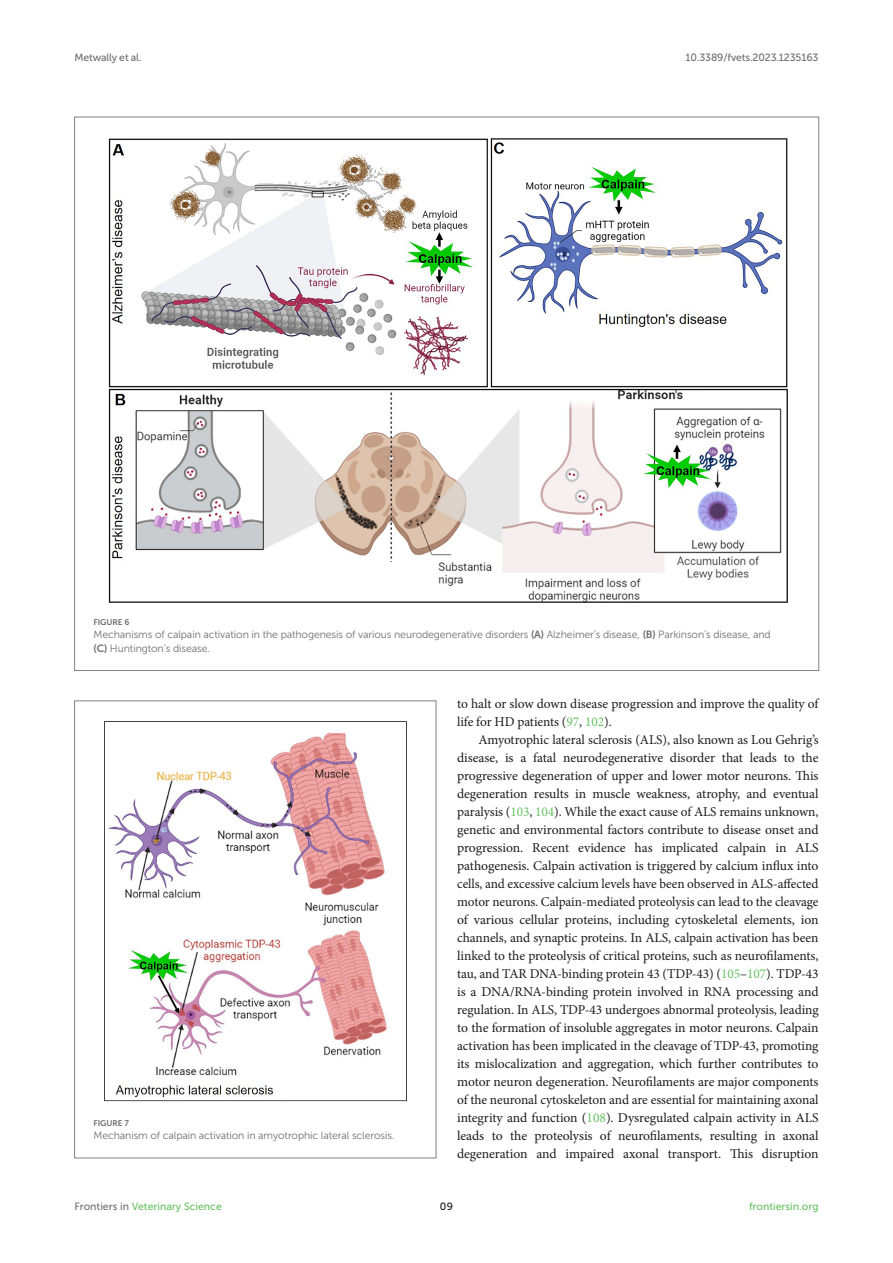
<style>
.page{position:relative;width:893px;height:1263px;background:#fff}
.page>*{position:absolute;margin:0;border:0;box-sizing:border-box;transform-origin:0 0}
.TEXT{font:13.5px/18px "Minion Pro";letter-spacing:-.005em;color:#1b1c1b}
.FIG_LEG{font:10.5px/13.5px "Museo Sans 300";letter-spacing:-.01em;color:#706f70}
.t1{font:10.5px "Museo Sans 500";color:#65c161}
.t2{font:10.5px "Museo Sans 500";letter-spacing:-.015em;color:#706f70}
.t3{font:10.5px "Museo Sans 500";color:#1b1c1b}
.FIG_HD{font:8.25px "Museo Sans 700";letter-spacing:-.01em;color:#706f70}
.s1{font-family:"Museo Sans 700"}
.s2{color:#65c161}
.s3{color:#706f70}
</style>
<div class="page">
<img style="left:108px;top:138px;width:680px;height:465px">
<img style="left:104px;top:721px;width:303px;height:381px">
<p class="t2" style="left:74px;top:51px;width:69px">Metwally et al.</p>
<p class="t2" style="left:686px;top:51px;width:134px">10.3389/fvets.2023.1235163</p>
<p class="FIG_HD" style="left:94px;top:617px;width:37px">FIGURE 6</p>
<p class="FIG_LEG" style="left:94px;top:628px;width:679px">Mechanisms of calpain activation in the pathogenesis of various neurodegenerative disorders <span class="s1">(A)</span> Alzheimer’s disease, <span class="s1">(B)</span> Parkinson’s disease, and <span class="s1">(C)</span> Huntington’s disease.</p>
<p class="FIG_HD" style="left:94px;top:1118px;width:37px">FIGURE 7</p>
<p class="FIG_LEG" style="left:94px;top:1129px;width:302px">Mechanism of calpain activation in amyotrophic lateral sclerosis.</p>
<p class="TEXT" style="left:457px;top:695px;width:363px">to halt or slow down disease progression and improve the quality of life for HD patients (<span class="s2">97</span>, <span class="s2">102</span>).</p>
<p class="TEXT" style="left:457px;top:731px;width:363px;text-align:justify;text-indent:21px">Amyotrophic lateral sclerosis (ALS), also known as Lou Gehrig’s disease, is a fatal neurodegenerative disorder that leads to the progressive degeneration of upper and lower motor neurons. This degeneration results in muscle weakness, atrophy, and eventual paralysis (<span class="s2">103</span>, <span class="s2">104</span>). While the exact cause of ALS remains unknown, genetic and environmental factors contribute to disease onset and progression. Recent evidence has implicated calpain in ALS pathogenesis. Calpain activation is triggered by calcium influx into cells, and excessive calcium levels have been observed in ALS-affected motor neurons. Calpain-mediated proteolysis can lead to the cleavage of various cellular proteins, including cytoskeletal elements, ion channels, and synaptic proteins. In ALS, calpain activation has been linked to the proteolysis of critical proteins, such as neurofilaments, tau, and TAR DNA-binding protein 43 (TDP-43) (<span class="s2">105</span>–<span class="s2">107</span>). TDP-43 is a DNA/RNA-binding protein involved in RNA processing and regulation. In ALS, TDP-43 undergoes abnormal proteolysis, leading to the formation of insoluble aggregates in motor neurons. Calpain activation has been implicated in the cleavage of TDP-43, promoting its mislocalization and aggregation, which further contributes to motor neuron degeneration. Neurofilaments are major components of the neuronal cytoskeleton and are essential for maintaining axonal integrity and function (<span class="s2">108</span>). Dysregulated calpain activity in ALS leads to the proteolysis of neurofilaments, resulting in axonal degeneration and impaired axonal transport. This disruption</p>
<p class="t1" style="left:74px;top:1200px;width:149px"><span class="s3">Frontiers in</span> Veterinary Science</p>
<p class="t3" style="left:440px;top:1200px;width:15px">09</p>
<p class="t1" style="left:749px;top:1200px;width:71px">frontiersin.org</p>
</div>
